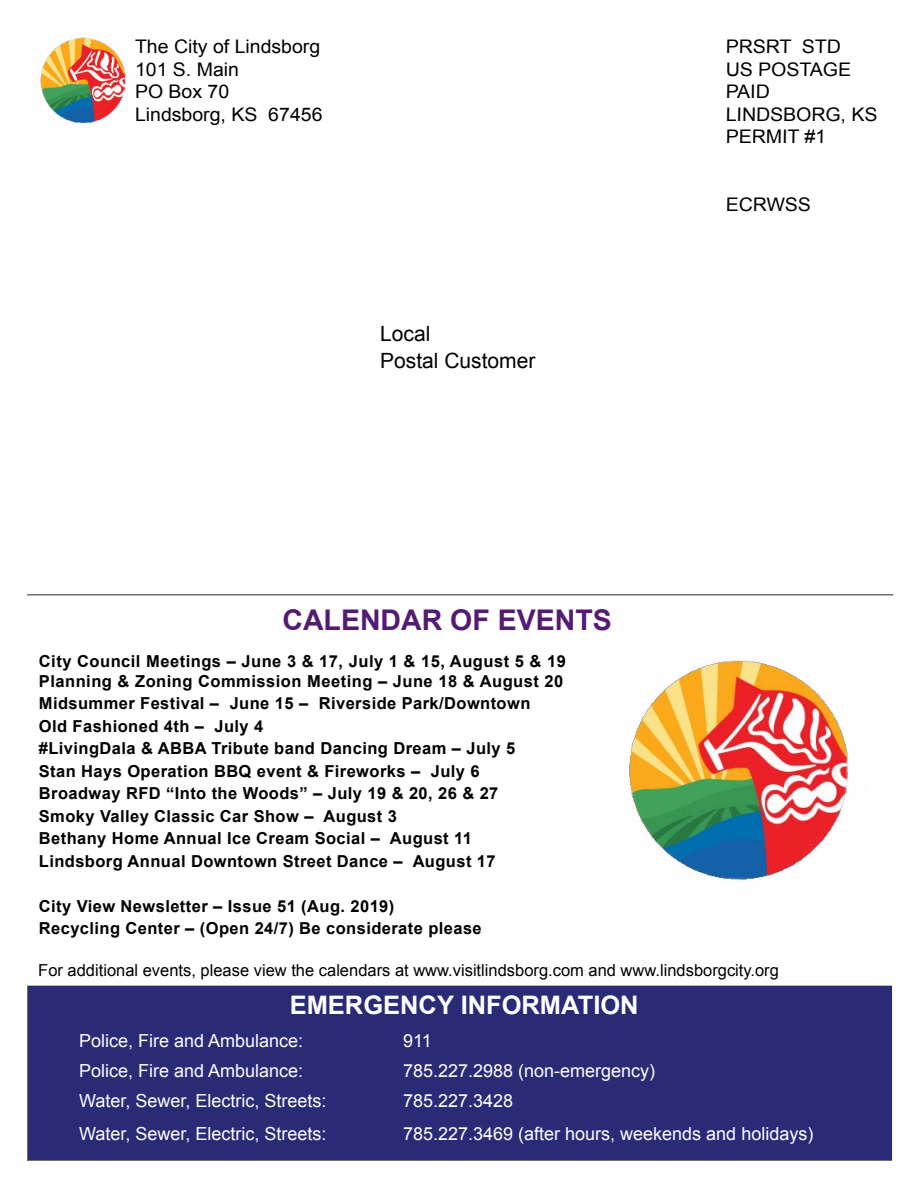
<style>
.page{position:relative;width:918px;height:1188px;background:#fff}
.page>*{position:absolute;margin:0;border:0;box-sizing:border-box;transform-origin:0 0}
.t1{font:700 28.5px "Arial";color:#541b74}
.t2{font:700 25.5px "Arial";color:#fff}
.t3{font:21px/27px "Arial";color:#000}
.t4{font:18.75px/22.5px "Arial";color:#000;scale:1.04 1}
.t5{font:18px "Arial";color:#fff}
.t6{font:700 16.5px/22.5px "Arial";letter-spacing:.025em;color:#000}
.t7{font:16.5px "Arial";color:#000}
</style>
<div class="page">
<div style="left:27px;top:986px;width:865px;height:175px;background:#292b77"></div>
<img style="left:629px;top:660px;width:238px;height:221px">
<img style="left:40px;top:37px;width:86px;height:87px">
<p class="t4" style="left:135px;top:35px;width:182px">The City of Lindsborg<br>101 S. Main<br>PO Box 70<br>Lindsborg, KS 67456</p>
<p class="t4" style="left:726px;top:35px;width:148px">PRSRT STD<br>US POSTAGE<br>PAID<br>LINDSBORG, KS<br>PERMIT #1</p>
<p class="t3" style="left:380px;top:321px;width:157px">Local<br>Postal Customer</p>
<h1 class="t1" style="left:282px;top:601px;width:331px">CALENDAR OF EVENTS</h1>
<p class="t6" style="left:39px;top:652px;width:529px;line-height:19.8px">City Council Meetings – June 3 &amp; 17, July 1 &amp; 15, August 5 &amp; 19<br>Planning &amp; Zoning Commission Meeting – June 18 &amp; August 20</p>
<p class="t6" style="left:39px;top:693px;width:493px">Midsummer Festival – June 15 – Riverside Park/Downtown Old Fashioned 4th – July 4<br>#LivingDala &amp; ABBA Tribute band Dancing Dream – July 5<br>Stan Hays Operation BBQ event &amp; Fireworks – July 6<br>Broadway RFD “Into the Woods” – July 19 &amp; 20, 26 &amp; 27<br>Smoky Valley Classic Car Show – August 3<br>Bethany Home Annual Ice Cream Social – August 11<br>Lindsborg Annual Downtown Street Dance – August 17</p>
<p class="t6" style="left:39px;top:895px;width:444px">City View Newsletter – Issue 51 (Aug. 2019)<br>Recycling Center – (Open 24/7) Be considerate please</p>
<p class="t4" style="left:726px;top:193px;width:84px">ECRWSS</p>
<p class="t7" style="left:38px;top:959px;width:742px">For additional events, please view the calendars at www.visitlindsborg.com and www.lindsborgcity.org</p>
<h2 class="t2" style="left:290px;top:988px;width:350px">EMERGENCY INFORMATION</h2>
<p class="t5" style="left:79px;top:1029px;width:226px">Police, Fire and Ambulance:</p>
<p class="t5" style="left:403px;top:1029px;width:30px">911</p>
<p class="t5" style="left:79px;top:1059px;width:226px">Police, Fire and Ambulance:</p>
<p class="t5" style="left:403px;top:1059px;width:254px">785.227.2988 (non-emergency)</p>
<p class="t5" style="left:79px;top:1089px;width:249px">Water, Sewer, Electric, Streets:</p>
<p class="t5" style="left:403px;top:1089px;width:112px">785.227.3428</p>
<p class="t5" style="left:79px;top:1122px;width:249px">Water, Sewer, Electric, Streets:</p>
<p class="t5" style="left:403px;top:1122px;width:412px">785.227.3469 (after hours, weekends and holidays)</p>
</div>
